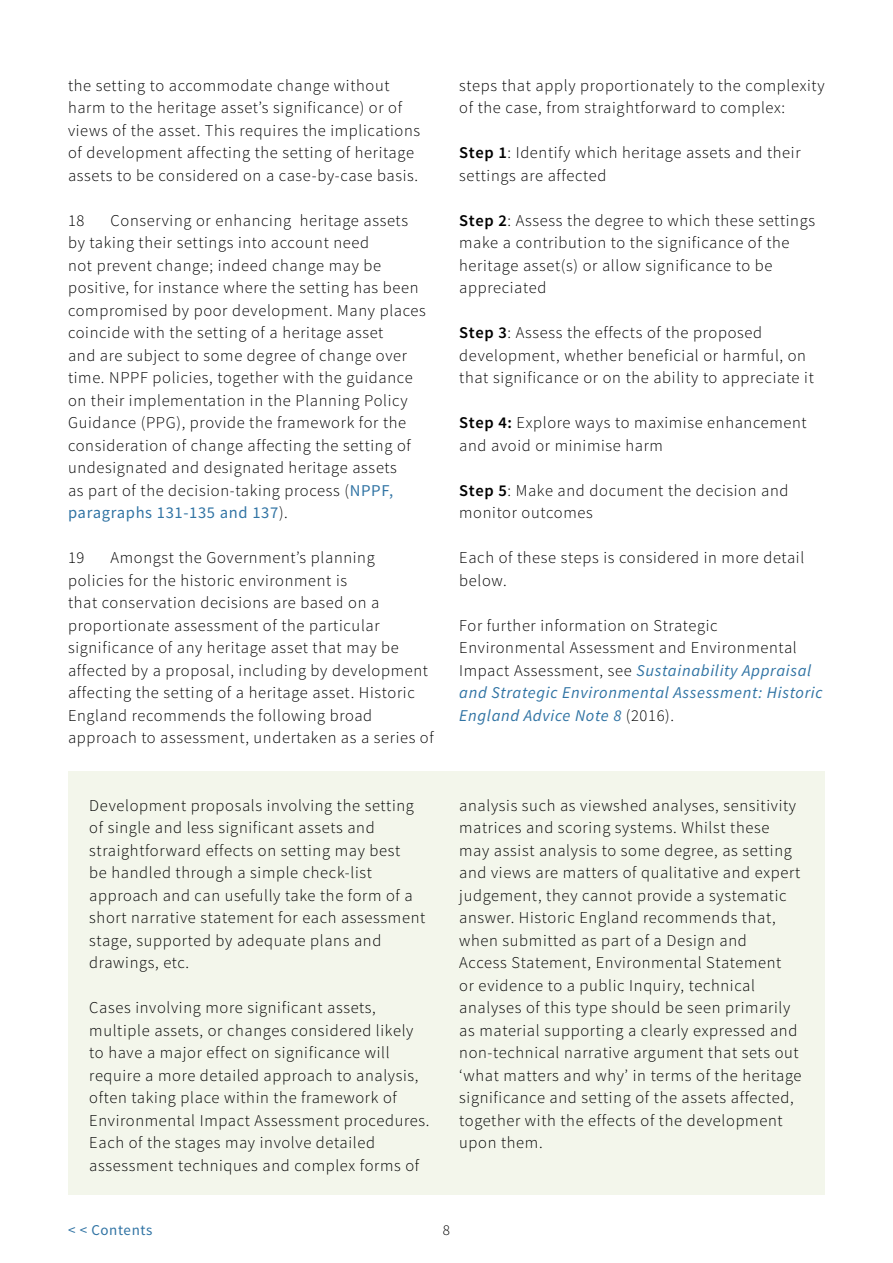
<style>
.page{position:relative;width:893px;height:1263px;background:#fff}
.page>*{position:absolute;margin:0;border:0;box-sizing:border-box;transform-origin:0 0}
.t1{font:300 16.5px/22.5px "Source Sans Pro";letter-spacing:.04em;color:#000}
.t2{font:italic 16.5px/22.5px "Source Sans Pro";letter-spacing:.04em;color:#3174a4}
.t3{font:15px "Source Sans Pro";letter-spacing:.04em;color:#3174a4}
.t4{font:300 15px "Source Sans Pro";color:#000}
.s1{font-weight:400;color:#3174a4}
.s2{font-weight:600}
.s3{font-weight:400;font-style:italic;color:#3174a4}
.s4{font-weight:300;font-style:normal;color:#000}
</style>
<div class="page">
<div style="left:68px;top:772px;width:757px;height:423px;background:#f3f6eb"></div>
<p class="t1" style="left:68px;top:74px;width:354px">the setting to accommodate change without harm to the heritage asset’s significance) or of views of the asset. This requires the implications of development affecting the setting of heritage assets to be considered on a case-by-case basis.</p>
<p class="t1" style="left:68px;top:209px;width:18px">18</p>
<p class="t1" style="left:68px;top:209px;width:359px;text-indent:43px">Conserving or enhancing heritage assets by taking their settings into account need<br>not prevent change; indeed change may be positive, for instance where the setting has been compromised by poor development. Many places coincide with the setting of a heritage asset<br>and are subject to some degree of change over time. NPPF policies, together with the guidance on their implementation in the Planning Policy Guidance (PPG), provide the framework for the consideration of change affecting the setting of undesignated and designated heritage assets<br>as part of the decision-taking process (<span class="s1">NPPF, paragraphs 131-135 and 137</span>).</p>
<p class="t1" style="left:68px;top:546px;width:18px">19</p>
<p class="t1" style="left:68px;top:546px;width:367px;text-indent:43px">Amongst the Government’s planning policies for the historic environment is<br>that conservation decisions are based on a proportionate assessment of the particular significance of any heritage asset that may be affected by a proposal, including by development affecting the setting of a heritage asset. Historic England recommends the following broad approach to assessment, undertaken as a series of</p>
<p class="t1" style="left:459px;top:74px;width:367px">steps that apply proportionately to the complexity of the case, from straightforward to complex:</p>
<p class="t1" style="left:459px;top:142px;width:343px"><span class="s2">Step 1</span>: Identify which heritage assets and their settings are affected</p>
<p class="t1" style="left:459px;top:209px;width:357px"><span class="s2">Step 2</span>: Assess the degree to which these settings make a contribution to the significance of the heritage asset(s) or allow significance to be appreciated</p>
<p class="t1" style="left:459px;top:322px;width:356px"><span class="s2">Step 3</span>: Assess the effects of the proposed development, whether beneficial or harmful, on that significance or on the ability to appreciate it</p>
<p class="t1" style="left:459px;top:412px;width:349px"><span class="s2">Step 4:</span> Explore ways to maximise enhancement and avoid or minimise harm</p>
<p class="t1" style="left:459px;top:479px;width:331px"><span class="s2">Step 5</span>: Make and document the decision and monitor outcomes</p>
<p class="t1" style="left:459px;top:547px;width:346px">Each of these steps is considered in more detail below.</p>
<p class="t1" style="left:459px;top:614px;width:354px">For further information on Strategic<br>Environmental Assessment and Environmental<br>Impact Assessment, see <span class="s3">Sustainability Appraisal</span></p>
<p class="t2" style="left:459px;top:681px;width:365px">and Strategic Environmental Assessment: Historic<br>England Advice Note 8 <span class="s4">(2016).</span></p>
<p class="t1" style="left:89px;top:794px;width:337px">Development proposals involving the setting of single and less significant assets and straightforward effects on setting may best<br>be handled through a simple check-list approach and can usefully take the form of a short narrative statement for each assessment stage, supported by adequate plans and drawings, etc.</p>
<p class="t1" style="left:89px;top:996px;width:342px">Cases involving more significant assets, multiple assets, or changes considered likely to have a major effect on significance will require a more detailed approach to analysis, often taking place within the framework of Environmental Impact Assessment procedures.<br>Each of the stages may involve detailed assessment techniques and complex forms of</p>
<p class="t1" style="left:459px;top:794px;width:344px">analysis such as viewshed analyses, sensitivity matrices and scoring systems. Whilst these may assist analysis to some degree, as setting and views are matters of qualitative and expert judgement, they cannot provide a systematic answer. Historic England recommends that, when submitted as part of a Design and<br>Access Statement, Environmental Statement<br>or evidence to a public Inquiry, technical analyses of this type should be seen primarily as material supporting a clearly expressed and non-technical narrative argument that sets out ‘what matters and why’ in terms of the heritage significance and setting of the assets affected, together with the effects of the development upon them.</p>
<p class="t3" style="left:68px;top:1220px;width:86px">&lt; &lt; Contents</p>
<p class="t4" style="left:443px;top:1220px;width:9px">8</p>
</div>
